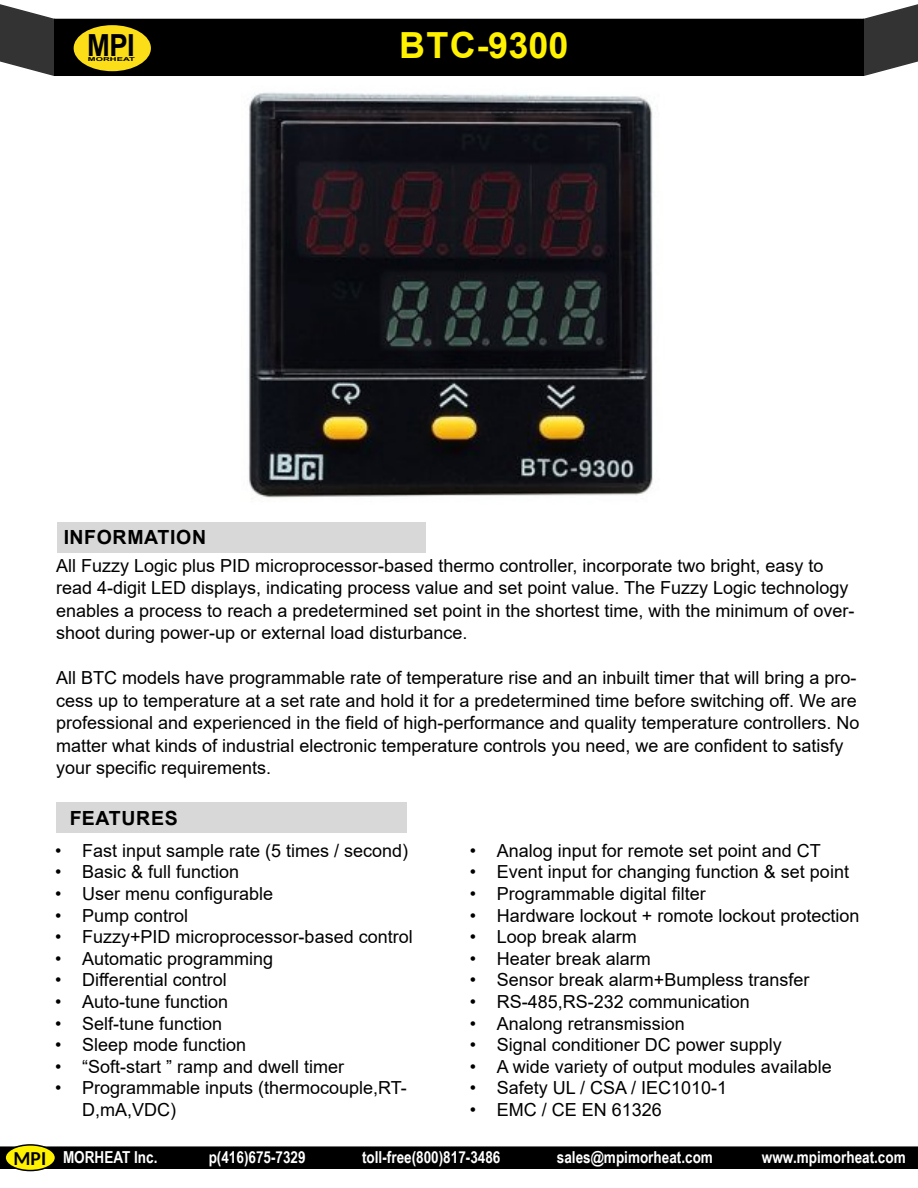
<style>
.page{position:relative;width:918px;height:1188px;background:#fff}
.page>*{position:absolute;margin:0;border:0;box-sizing:border-box;transform-origin:0 0}
.t1{font:700 36px "Arial";color:#fff200}
.t2{font:700 30.45px "Arial";color:#000;scale:.9 1}
.t3{font:700 19.5px "Arial";letter-spacing:.035em;color:#000}
.t4{font:18px/22.5px "Arial";color:#000}
.t5{font:700 16.5px "Arial Narrow";color:#fff}
.t6{font:700 5.4px "Arial";color:#000;scale:1.74 1}
.s1{font-family:"Carlito";font-size:19.5px;color:#000}
</style>
<div class="page">
<div style="left:55px;top:19px;width:808px;height:56px;background:#000"></div>
<div style="left:54px;top:19px;width:810px;height:57px;border:2px solid #000"></div>
<div style="left:74px;top:25px;width:77px;height:46px;background:#fbde18;border-radius:50%"></div>
<svg style="left:0;top:4px;width:69px;height:72px"></svg>
<svg style="left:849px;top:4px;width:69px;height:72px"></svg>
<div style="left:0;top:1146px;width:918px;height:23px;background:#000"></div>
<div style="left:5px;top:1145px;width:50px;height:26px;background:#fff200;border-radius:50%"></div>
<div style="left:4px;top:1144px;width:52px;height:27px;border:2px solid #000;border-radius:50%"></div>
<div style="left:58px;top:522px;width:368px;height:31px;background:#d8d8d8"></div>
<div style="left:56px;top:802px;width:350px;height:31px;background:#d8d8d8"></div>
<img style="left:248px;top:92px;width:405px;height:407px">
<h2 class="t2" style="left:87px;top:23px;width:55px">MPI</h2>
<p class="t6" style="left:88px;top:55px;width:28px">MORHEAT</p>
<p class="t3" style="left:63px;top:524px;width:144px">INFORMATION</p>
<h1 class="t1" style="left:399px;top:20px;width:171px">BTC-9300</h1>
<p class="t4" style="left:56px;top:554px;width:800px">All Fuzzy Logic plus PID microprocessor-based thermo controller, incorporate two bright, easy to read 4-digit LED displays, indicating process value and set point value. The Fuzzy Logic technology enables a process to reach a predetermined set point in the shortest time, with the minimum of over&shy;shoot during power-up or external load disturbance.</p>
<p class="t4" style="left:56px;top:667px;width:805px">All BTC models have programmable rate of temperature rise and an inbuilt timer that will bring a pro&shy;cess up to temperature at a set rate and hold it for a predetermined time before switching off. We are professional and experienced in the field of high-performance and quality temperature controllers. No matter what kinds of industrial electronic temperature controls you need, we are confident to satisfy your specific requirements.</p>
<p class="t3" style="left:69px;top:804px;width:110px">FEATURES</p>
<p class="t4" style="left:55px;top:839px;width:355px">• Fast input sample rate (5 times / second)</p>
<p class="t4" style="left:55px;top:861px;width:186px">• Basic &amp; full function</p>
<p class="t4" style="left:55px;top:882px;width:220px">• User menu configurable</p>
<p class="t4" style="left:55px;top:904px;width:135px">• Pump control</p>
<p class="t4" style="left:55px;top:926px;width:359px">• Fuzzy+PID microprocessor-based control</p>
<p class="t4" style="left:55px;top:947px;width:220px">• Automatic programming</p>
<p class="t4" style="left:55px;top:969px;width:173px">• Differential control</p>
<p class="t4" style="left:55px;top:990px;width:175px">• Auto-tune function</p>
<p class="t4" style="left:55px;top:1012px;width:169px">• Self-tune function</p>
<p class="t4" style="left:55px;top:1034px;width:193px">• Sleep mode function</p>
<p class="t4" style="left:55px;top:1055px;width:291px">• “Soft-start ” ramp and dwell timer</p>
<p class="t4" style="left:82px;top:1077px;width:326px;line-height:21.6px;text-indent:-27px">• Programmable inputs (thermocouple,RT-<br>D,mA,VDC)</p>
<p class="t4" style="left:470px;top:839px;width:353px">• Analog input for remote set point and CT</p>
<p class="t4" style="left:470px;top:861px;width:381px">• Event input for changing function &amp; set point</p>
<p class="t4" style="left:470px;top:882px;width:238px">• Programmable digital filter</p>
<p class="t4" style="left:470px;top:904px;width:391px">• Hardware lockout + romote lockout protection</p>
<p class="t4" style="left:470px;top:926px;width:169px">• Loop break alarm</p>
<p class="t4" style="left:470px;top:947px;width:183px">• Heater break alarm</p>
<p class="t4" style="left:470px;top:969px;width:341px">• Sensor break alarm+Bumpless transfer</p>
<p class="t4" style="left:470px;top:990px;width:282px">• RS-485,RS-232 communication</p>
<p class="t4" style="left:470px;top:1012px;width:217px">• Analong retransmission</p>
<p class="t4" style="left:470px;top:1034px;width:314px">• Signal conditioner DC power supply</p>
<p class="t4" style="left:470px;top:1055px;width:364px">• A wide variety of output modules available</p>
<p class="t4" style="left:470px;top:1077px;width:259px">• Safety UL / CSA / IEC1010-1</p>
<p class="t4" style="left:470px;top:1098px;width:194px">• EMC / CE EN 61326</p>
<p class="t5" style="left:14px;top:1145px;width:145px"><span class="s1">MPI</span> MORHEAT Inc.</p>
<p class="t5" style="left:209px;top:1145px;width:99px">p(416)675-7329</p>
<p class="t5" style="left:362px;top:1145px;width:140px">toll-free(800)817-3486</p>
<p class="t5" style="left:557px;top:1145px;width:158px">sales@mpimorheat.com</p>
<p class="t5" style="left:762px;top:1145px;width:145px">www.mpimorheat.com</p>
</div>
